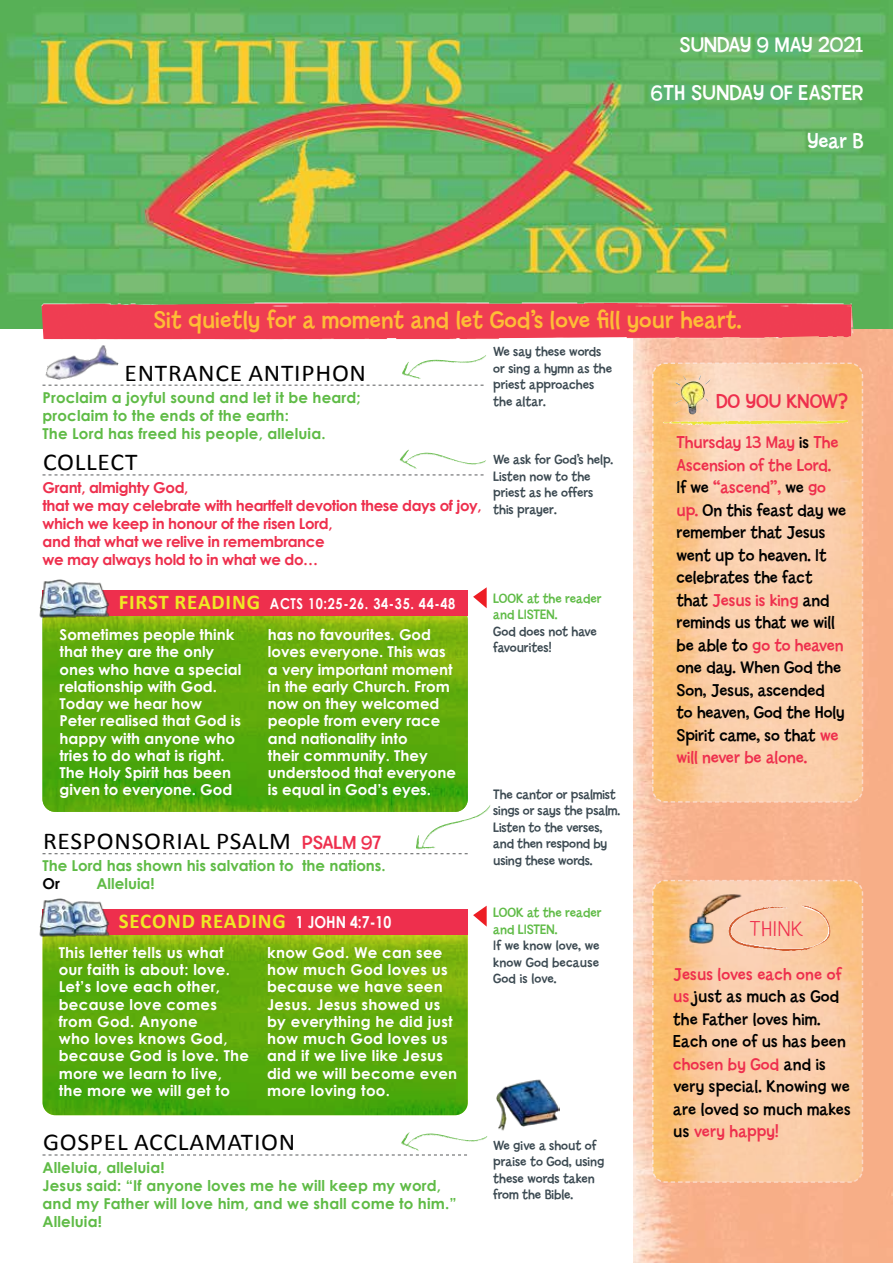
<style>
.page{position:relative;width:893px;height:1263px;background:#fff}
.page>*{position:absolute;margin:0;border:0;box-sizing:border-box;transform-origin:0 0}
.t1{font:25.5px "Billy Std";letter-spacing:.01em;color:#febd36}
.t2{font:24.15px "Calibri";letter-spacing:.03em;color:#000;scale:1.05 1}
.t3{font:22.5px/48px "Billy Std";color:#fff;text-align:right}
.t4{font:300 22.5px "Billy Std";letter-spacing:.03em;color:#ee2f4d;scale:1.06 1}
.t5{font:700 21px "Calibri";letter-spacing:.04em;color:#eee824}
.t6{font:21px "Billy Std";color:#ee2f4d}
.t7{font:18px/22.5px "Billy Std";color:#000}
.t8{font:700 15px/17.2px "Century Gothic";color:#fff}
.t9{font:700 15px/17.2px "Century Gothic";letter-spacing:.02em;color:#fff}
.t10{font:700 15px/18px "Century Gothic";letter-spacing:.01em;color:#5fbb46}
.t11{font:700 15px/18px "Century Gothic";letter-spacing:-.025em;color:#ee2f4d}
.t12{font:700 15px/31px "Century Gothic";color:#fff;scale:.85 1}
.t13{font:700 15px "Century Gothic";color:#000}
.t14{font:14.25px/16.5px "Billy Std";color:#3b4951}
.t15{font:14.25px/16.5px "Billy Std";color:#5fbb46}
.s1{color:#ee2f4d}
.s2{font-family:"Calibri";font-size:21px;color:#eee824}
.s3{font-family:"Billy Std";font-size:19.95px;color:#ee2f4d}
.s4{font-family:"Century Gothic";font-size:16.5px;color:#fff}
</style>
<div class="page">
<svg style="left:43px;top:607px;width:425px;height:205px;background:#5caa0c"></svg>
<svg style="left:43px;top:922px;width:425px;height:193px;background:#5eaa0c"></svg>
<img style="left:634px;top:328px;width:259px;height:935px">
<img style="left:0;top:0;width:893px;height:328px">
<svg style="left:651px;top:879px;width:213px;height:304px;background:#fac89b"></svg>
<svg style="left:651px;top:362px;width:213px;height:441px;background:#facba0"></svg>
<img style="left:42px;top:303px;width:811px;height:36px">
<svg style="left:43px;top:1154px;width:424px;height:1px"></svg>
<svg style="left:43px;top:385px;width:441px;height:1px"></svg>
<svg style="left:43px;top:475px;width:441px;height:1px"></svg>
<img style="left:45px;top:335px;width:76px;height:51px">
<svg style="left:43px;top:853px;width:425px;height:1px"></svg>
<div style="left:43px;top:590px;width:425px;height:25px;background:#ee2f4d"></div>
<img style="left:39px;top:579px;width:73px;height:43px">
<div style="left:43px;top:909px;width:425px;height:25px;background:#ee2f4d"></div>
<img style="left:39px;top:898px;width:73px;height:43px">
<img style="left:675px;top:375px;width:35px;height:39px">
<img style="left:662px;top:420px;width:186px;height:5px">
<svg style="left:473px;top:587px;width:14px;height:21px"></svg>
<svg style="left:473px;top:906px;width:14px;height:21px"></svg>
<img style="left:686px;top:891px;width:59px;height:54px">
<img style="left:722px;top:906px;width:114px;height:45px">
<img style="left:402px;top:355px;width:84px;height:24px">
<img style="left:399px;top:449px;width:87px;height:20px">
<img style="left:496px;top:1079px;width:63px;height:52px">
<img style="left:401px;top:1132px;width:86px;height:19px">
<img style="left:416px;top:804px;width:75px;height:46px">
<p class="t3" style="left:651px;top:21px;width:214px">SUNDAY 9 MAY 2021<br>6TH SUNDAY OF EASTER<br>Year B</p>
<h1 class="t1" style="left:153px;top:306px;width:590px">Sit quietly for a moment and let God’s love fill your heart.</h1>
<p class="t14" style="left:493px;top:344px;width:120px">We say these words or sing a hymn as the priest approaches the altar.</p>
<h2 class="t2" style="left:125px;top:357px;width:232px">ENTRANCE ANTIPHON</h2>
<p class="t10" style="left:43px;top:388px;width:320px">Proclaim a joyful sound and let it be heard; proclaim to the ends of the earth:<br>The Lord has freed his people, alleluia.</p>
<h2 class="t2" style="left:43px;top:447px;width:91px">COLLECT</h2>
<p class="t11" style="left:43px;top:478px;width:441px">Grant, almighty God,<br>that we may celebrate with heartfelt devotion these days of joy, which we keep in honour of the risen Lord,<br>and that what we relive in remembrance<br>we may always hold to in what we do…</p>
<p class="t6" style="left:716px;top:389px;width:134px">DO YOU KNOW?</p>
<p class="t7" style="left:676px;top:431px;width:171px"><span class="s1">Thursday 13 May</span> is <span class="s1">The<br>Ascension of the Lord.<br></span>If we <span class="s1">“ascend”,</span> we <span class="s1">go up.</span> On this feast day we remember that Jesus went up to heaven. It celebrates the fact that <span class="s1">Jesus is king</span> and reminds us that we will be able to <span class="s1">go to heaven </span>one day. When God the<br>Son, Jesus, ascended<br>to heaven, God the Holy<br>Spirit came, so that <span class="s1">we will never be alone.</span></p>
<p class="t14" style="left:493px;top:452px;width:121px">We ask for God’s help.<br>Listen now to the priest as he offers this prayer.</p>
<p class="t15" style="left:493px;top:590px;width:110px">LOOK at the reader and LISTEN.</p>
<p class="t14" style="left:493px;top:623px;width:105px">God does not have favourites!</p>
<p class="t12" style="left:60px;top:588px;width:467px;text-indent:59px"><span class="s2">FIRST READING</span> ACTS 10:25-26. 34-35. 44-48<br>Sometimes people think</p>
<p class="t8" style="left:60px;top:643px;width:183px">that they are the only ones who have a special relationship with God.<br>Today we hear how<br>Peter realised that God is happy with anyone who tries to do what is right.<br>The Holy Spirit has been given to everyone. God</p>
<p class="t8" style="left:268px;top:626px;width:190px">has no favourites. God loves everyone. This was a very important moment in the early Church. From now on they welcomed people from every race and nationality into<br>their community. They understood that everyone is equal in God’s eyes.</p>
<p class="t14" style="left:493px;top:786px;width:128px">The cantor or psalmist sings or says the psalm.<br>Listen to the verses, and then respond by using these words.</p>
<h2 class="t2" style="left:43px;top:826px;width:324px">RESPONSORIAL PSALM <span class="s3">PSALM 97</span></h2>
<p class="t10" style="left:43px;top:856px;width:345px">The Lord has shown his salvation to the nations.</p>
<p class="t13" style="left:43px;top:874px;width:19px">Or</p>
<p class="t10" style="left:97px;top:874px;width:60px">Alleluia!</p>
<p class="t5" style="left:119px;top:908px;width:274px">SECOND READING <span class="s4">1 JOHN 4:7-10</span></p>
<p class="t9" style="left:59px;top:943px;width:192px">This letter tells us what our faith is about: love.<br>Let’s love each other, because love comes from God. Anyone<br>who loves knows God, because God is love. The more we learn to live, the more we will get to</p>
<p class="t9" style="left:267px;top:943px;width:192px">know God. We can see how much God loves us because we have seen<br>Jesus. Jesus showed us by everything he did just how much God loves us and if we live like Jesus did we will become even more loving too.</p>
<h2 class="t2" style="left:43px;top:1127px;width:242px">GOSPEL ACCLAMATION</h2>
<p class="t10" style="left:43px;top:1158px;width:416px">Alleluia, alleluia!<br>Jesus said: “If anyone loves me he will keep my word, and my Father will love him, and we shall come to him.” Alleluia!</p>
<p class="t15" style="left:493px;top:905px;width:110px">LOOK at the reader and LISTEN.</p>
<p class="t14" style="left:493px;top:938px;width:108px;text-align:justify">If we know love, we know God because God is love.</p>
<p class="t14" style="left:493px;top:1137px;width:112px">We give a shout of praise to God, using these words taken from the Bible.</p>
<p class="t4" style="left:750px;top:916px;width:51px">THINK</p>
<p class="t7" style="left:673px;top:963px;width:179px"><span class="s1">Jesus loves each one of us</span> just as much as God the Father loves him.<br>Each one of us has been <span class="s1">chosen by God</span> and is very special. Knowing we are loved so much makes us <span class="s1">very happy!</span></p>
</div>
